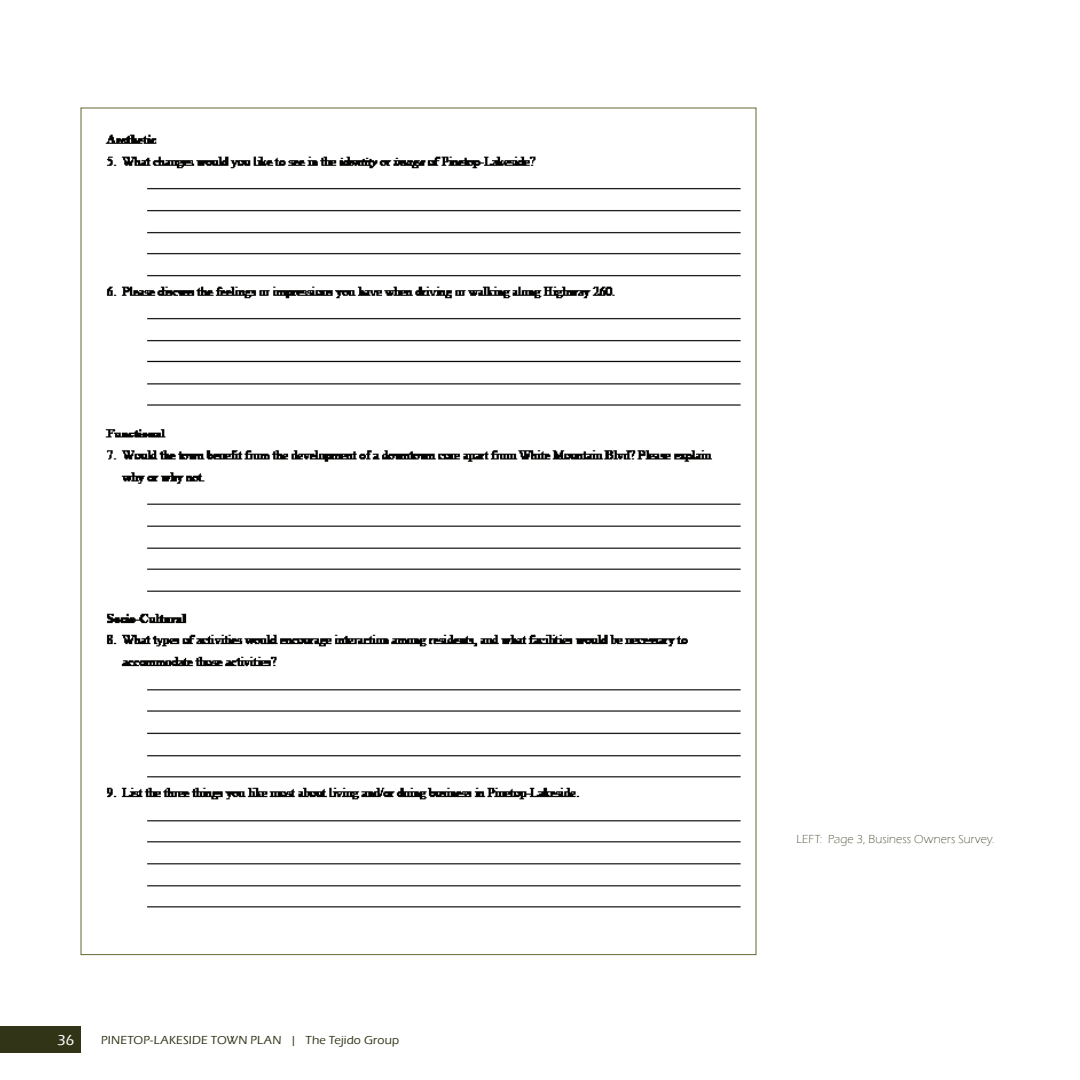
<style>
.page{position:relative;width:1080px;height:1080px;background:#fff}
.page>*{position:absolute;margin:0;border:0;box-sizing:border-box;transform-origin:0 0}
.t1{font:500 15px "Eras ITC";color:#fff}
.t2{font:500 12px "Eras ITC";letter-spacing:.015em;color:#323418}
.t3{font:300 12px "Eras ITC";letter-spacing:.015em;color:#323418}
</style>
<div class="page">
<div style="left:0;top:1026px;width:81px;height:27px;background:#323418"></div>
<img style="left:105px;top:134px;width:636px;height:774px">
<p class="t1" style="left:57px;top:1031px;width:19px">36</p>
<p class="t2" style="left:101px;top:1033px;width:299px">PINETOP-LAKESIDE TOWN PLAN | The Tejido Group</p>
<p class="t3" style="left:796px;top:832px;width:199px">LEFT: Page 3, Business Owners Survey.</p>
</div>
